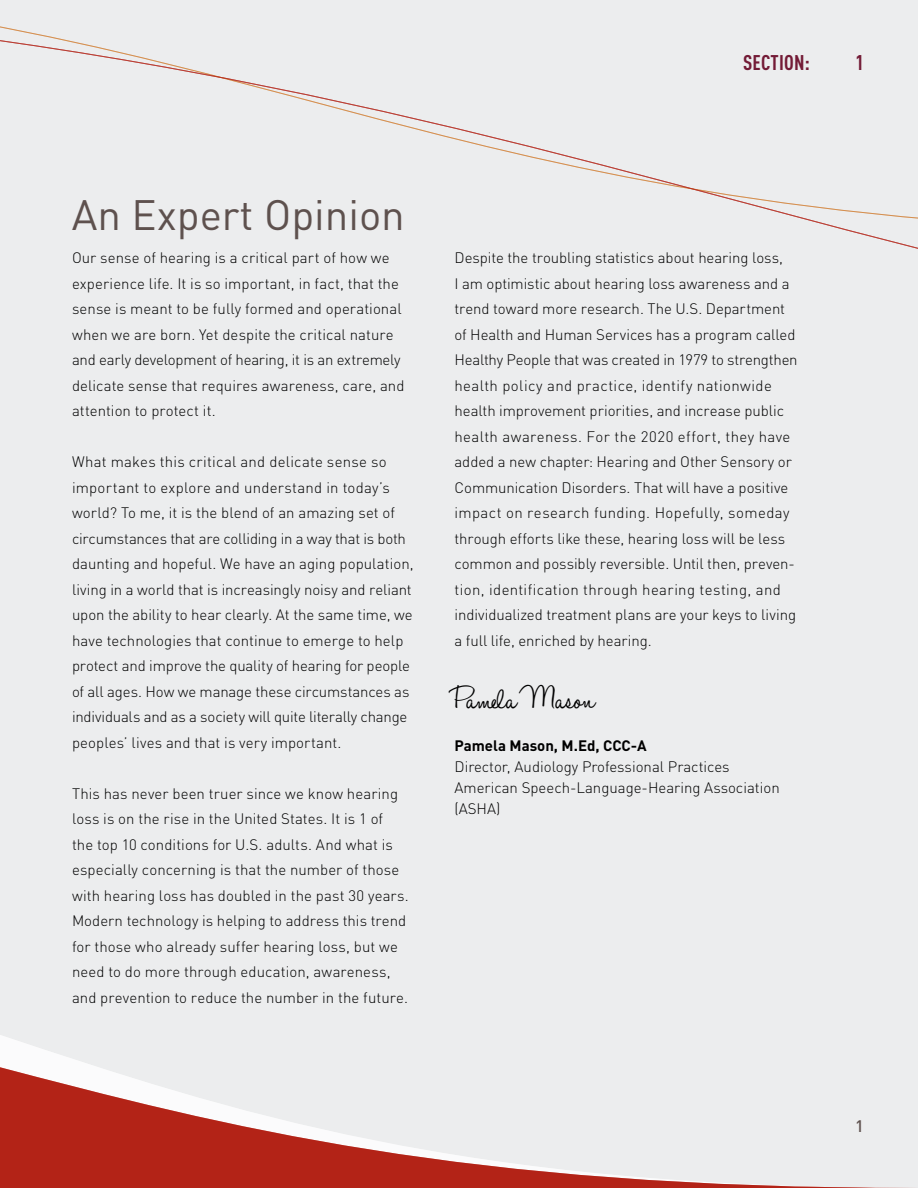
<style>
.page{position:relative;width:918px;height:1188px;background:#ecedee}
.page>*{position:absolute;margin:0;border:0;box-sizing:border-box;transform-origin:0 0}
.t1{font:42px "DINOT";color:#5e514e}
.t2{font:36px "Halo Handletter";color:#000}
.t3{font:700 condensed 21px "DINOT";letter-spacing:.01em;color:#731b36}
.t4{font:500 16.5px "DINOT";color:#5e514e}
.t5{font:300 15px/25.5px "DINOT";color:#000}
.t6{font:700 15px "DINOT";color:#000}
</style>
<div class="page">
<svg style="left:0;top:26px;width:918px;height:223px"></svg>
<svg style="left:0;top:1035px;width:912px;height:153px"></svg>
<h3 class="t3" style="left:743px;top:50px;width:68px">SECTION:</h3>
<h3 class="t3" style="left:856px;top:50px;width:10px">1</h3>
<h1 class="t1" style="left:72px;top:188px;width:335px">An Expert Opinion</h1>
<p class="t5" style="left:72px;top:245px;width:334px">Our sense of hearing is a critical part of how we experience life. It is so important, in fact, that the sense is meant to be fully formed and operational when we are born. Yet despite the critical nature and early development of hearing, it is an extremely delicate sense that requires awareness, care, and attention to protect it.</p>
<p class="t5" style="left:72px;top:449px;width:343px">What makes this critical and delicate sense so important to explore and understand in today’s world? To me, it is the blend of an amazing set of circumstances that are colliding in a way that is both daunting and hopeful. We have an aging population, living in a world that is increasingly noisy and reliant upon the ability to hear clearly. At the same time, we have technologies that continue to emerge to help protect and improve the quality of hearing for people of all ages. How we manage these circumstances as individuals and as a society will quite literally change peoples’ lives and that is very important.</p>
<p class="t5" style="left:72px;top:781px;width:338px">This has never been truer since we know hearing loss is on the rise in the United States. It is 1 of<br>the top 10 conditions for U.S. adults. And what is especially concerning is that the number of those with hearing loss has doubled in the past 30 years.<br>Modern technology is helping to address this trend for those who already suffer hearing loss, but we need to do more through education, awareness, and prevention to reduce the number in the future.</p>
<p class="t5" style="left:454px;top:245px;width:345px">Despite the troubling statistics about hearing loss,<br>I am optimistic about hearing loss awareness and a trend toward more research. The U.S. Department of Health and Human Services has a program called Healthy People that was created in 1979 to strengthen health policy and practice, identify nationwide health improvement priorities, and increase public health awareness. For the 2020 effort, they have added a new chapter: Hearing and Other Sensory or Communication Disorders. That will have a positive impact on research funding. Hopefully, someday through efforts like these, hearing loss will be less common and possibly reversible. Until then, preven&shy;tion, identification through hearing testing, and individualized treatment plans are your keys to living a full life, enriched by hearing.</p>
<h2 class="t2" style="left:454px;top:680px;width:142px">Pamela Mason</h2>
<p class="t6" style="left:454px;top:736px;width:194px">Pamela Mason, M.Ed, CCC-A</p>
<p class="t5" style="left:454px;top:756px;width:327px;line-height:21px">Director, Audiology Professional Practices<br>American Speech-Language-Hearing Association (ASHA)</p>
<p class="t4" style="left:855px;top:1116px;width:10px">1</p>
</div>
